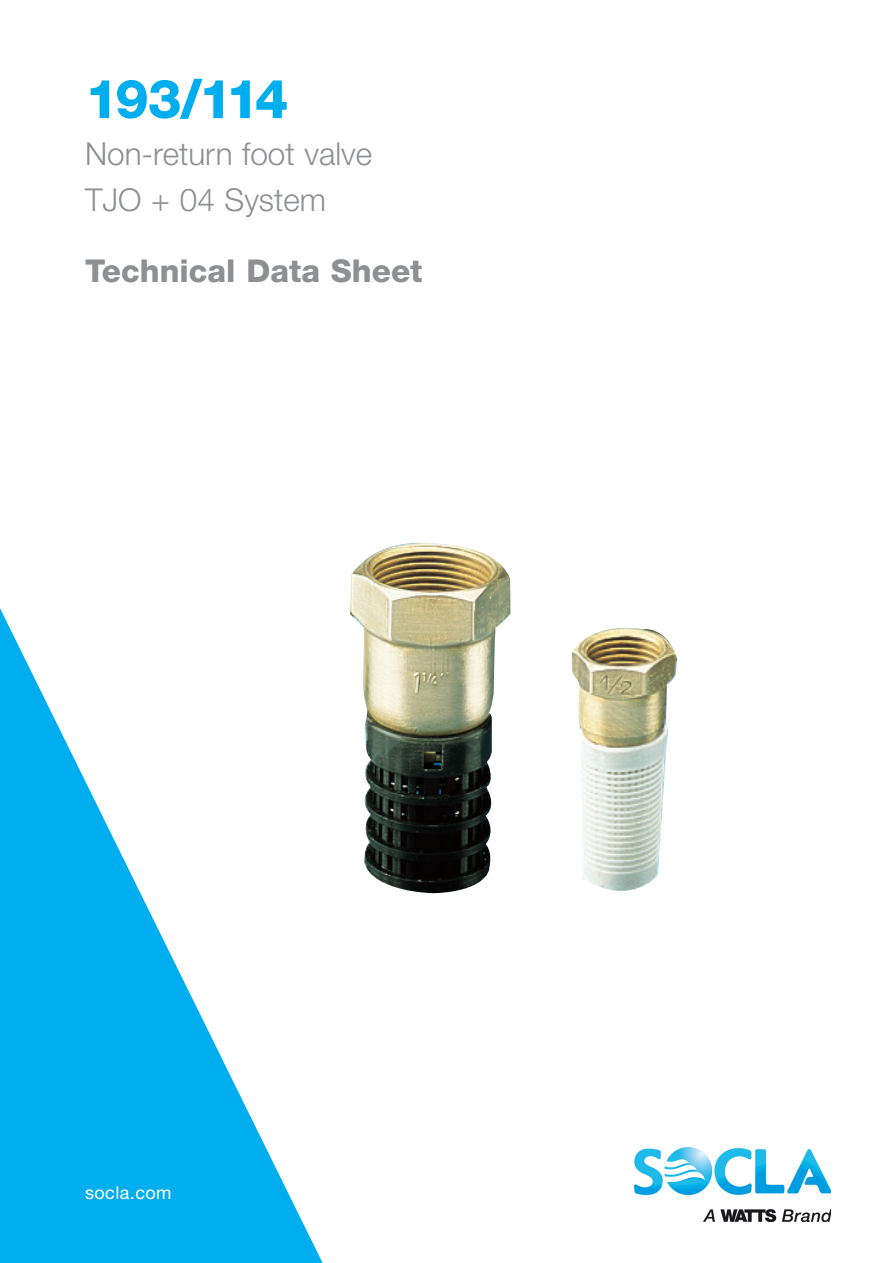
<style>
.page{position:relative;width:893px;height:1263px;background:#fff}
.page>*{position:absolute;margin:0;border:0;box-sizing:border-box;transform-origin:0 0}
.Headline_1__color_va{font:800 54px "Helvetica Neue LT Std";letter-spacing:-.075em;color:#00aeef}
.t1{font:300 31.5px/46.5px "Helvetica Neue LT Std";color:#8d8f92}
.t2{font:800 31.5px "Helvetica Neue LT Std";color:#8d8f92}
.t3{font:18px "Helvetica Neue LT Std";letter-spacing:.025em;color:#fff}
</style>
<div class="page">
<img style="left:634px;top:1147px;width:196px;height:75px">
<svg style="left:0;top:608px;width:323px;height:655px"></svg>
<img style="left:350px;top:543px;width:161px;height:350px">
<img style="left:572px;top:628px;width:105px;height:263px">
<p class="Headline_1__color_va" style="left:85px;top:67px;width:205px">193/114</p>
<p class="t1" style="left:85px;top:129px;width:289px">Non-return foot valve<br>TJO + 04 System</p>
<p class="t2" style="left:85px;top:252px;width:339px">Technical Data Sheet</p>
<p class="t3" style="left:85px;top:1182px;width:88px">socla.com</p>
</div>
